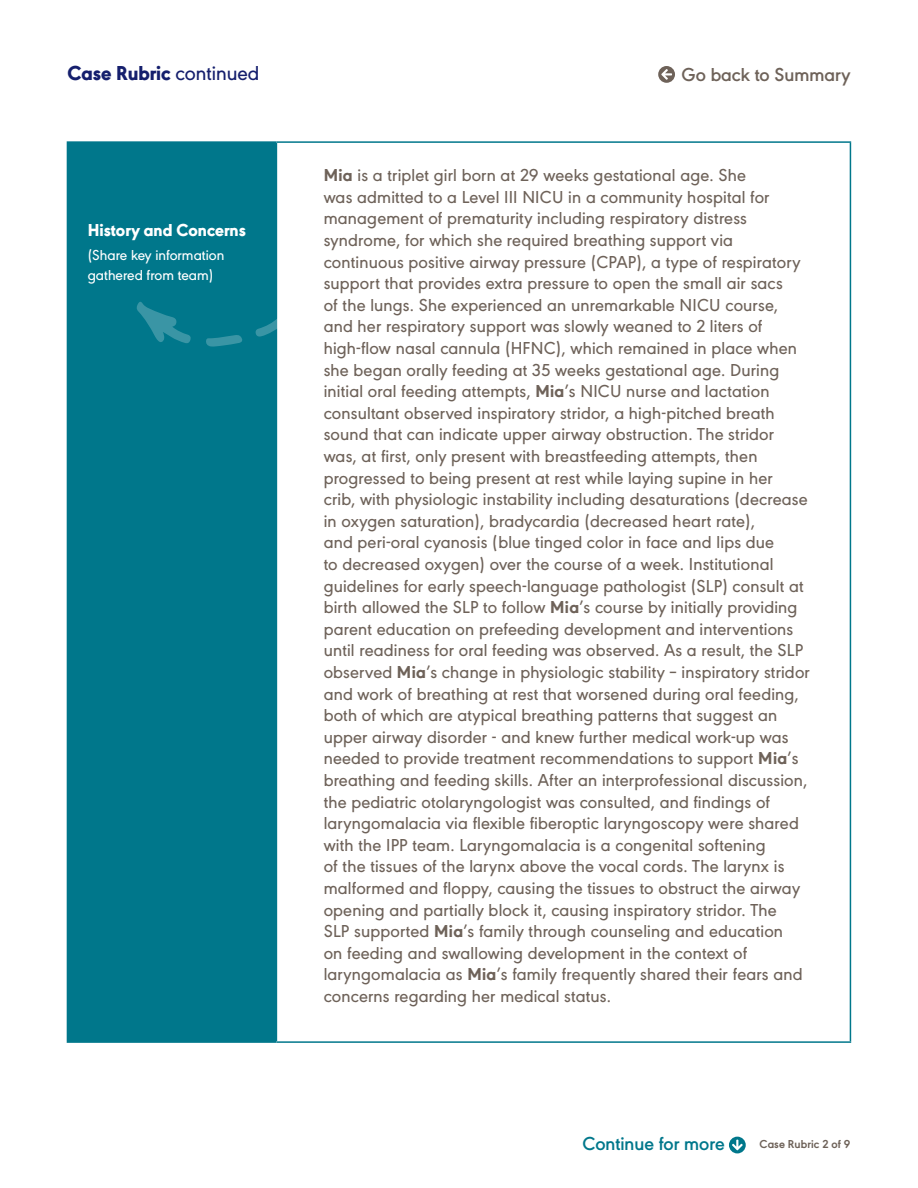
<style>
.page{position:relative;width:918px;height:1188px;background:#fff}
.page>*{position:absolute;margin:0;border:0;box-sizing:border-box;transform-origin:0 0}
.t1{font:800 21px "URW Geometric";color:#151f6d}
.t2{font:600 19.5px "URW Geometric";color:#6e6259}
.t3{font:600 19.5px "URW Geometric";color:#00778b}
._13_Table_Body_Text{font:500 18px/21.6px "URW Geometric";letter-spacing:.01em;color:#6e6259}
._11_Table_Header{font:800 18px "URW Geometric";color:#fff}
.t4{font:500 15px/19.5px "URW Geometric";color:#fff}
.t5{font:700 12px "URW Geometric";letter-spacing:.01em;color:#6e6259}
.s1{font-weight:500}
.s2{font-weight:800}
</style>
<div class="page">
<svg style="left:658px;top:66px;width:17px;height:17px"></svg>
<div style="left:67px;top:142px;width:209px;height:900px;background:#00778b"></div>
<hr style="left:67px;top:141px;width:209px;height:2px;background:#00778b">
<hr style="left:276px;top:141px;width:575px;height:2px;background:#00778b">
<hr style="left:276px;top:143px;width:1px;height:898px;background:#00778b">
<hr style="left:850px;top:143px;width:1px;height:898px;background:#00778b">
<hr style="left:67px;top:1041px;width:209px;height:2px;background:#00778b">
<hr style="left:276px;top:1041px;width:575px;height:2px;background:#00778b">
<svg style="left:206px;top:335px;width:36px;height:12px"></svg>
<svg style="left:136px;top:302px;width:55px;height:41px"></svg>
<svg style="left:255px;top:291px;width:23px;height:46px"></svg>
<svg style="left:729px;top:1137px;width:17px;height:16px"></svg>
<p class="t1" style="left:68px;top:58px;width:193px">Case Rubric <span class="s1">continued</span></p>
<p class="_11_Table_Header" style="left:88px;top:216px;width:160px">History and Concerns</p>
<p class="t4" style="left:88px;top:244px;width:138px">(Share key information gathered from team)</p>
<p class="t2" style="left:682px;top:60px;width:170px">Go back to Summary</p>
<p class="_13_Table_Body_Text" style="left:324px;top:163px;width:488px"><span class="s2">Mia</span> is a triplet girl born at 29 weeks gestational age. She<br>was admitted to a Level III NICU in a community hospital for management of prematurity including respiratory distress syndrome, for which she required breathing support via continuous positive airway pressure (CPAP), a type of respiratory support that provides extra pressure to open the small air sacs<br>of the lungs. She experienced an unremarkable NICU course, and her respiratory support was slowly weaned to 2 liters of high-flow nasal cannula (HFNC), which remained in place when she began orally feeding at 35 weeks gestational age. During initial oral feeding attempts, <span class="s2">Mia</span>’s NICU nurse and lactation consultant observed inspiratory stridor, a high-pitched breath sound that can indicate upper airway obstruction. The stridor was, at first, only present with breastfeeding attempts, then progressed to being present at rest while laying supine in her<br>crib, with physiologic instability including desaturations (decrease in oxygen saturation), bradycardia (decreased heart rate),<br>and peri-oral cyanosis (blue tinged color in face and lips due<br>to decreased oxygen) over the course of a week. Institutional guidelines for early speech-language pathologist (SLP) consult at birth allowed the SLP to follow <span class="s2">Mia</span>’s course by initially providing parent education on prefeeding development and interventions until readiness for oral feeding was observed. As a result, the SLP observed <span class="s2">Mia</span>’s change in physiologic stability – inspiratory stridor and work of breathing at rest that worsened during oral feeding, both of which are atypical breathing patterns that suggest an upper airway disorder - and knew further medical work-up was needed to provide treatment recommendations to support <span class="s2">Mia</span>’s breathing and feeding skills. After an interprofessional discussion, the pediatric otolaryngologist was consulted, and findings of laryngomalacia via flexible fiberoptic laryngoscopy were shared with the IPP team. Laryngomalacia is a congenital softening<br>of the tissues of the larynx above the vocal cords. The larynx is malformed and floppy, causing the tissues to obstruct the airway opening and partially block it, causing inspiratory stridor. The<br>SLP supported <span class="s2">Mia</span>’s family through counseling and education<br>on feeding and swallowing development in the context of laryngomalacia as <span class="s2">Mia</span>’s family frequently shared their fears and concerns regarding her medical status.</p>
<p class="t3" style="left:582px;top:1129px;width:144px">Continue for more</p>
<p class="t5" style="left:760px;top:1135px;width:92px">Case Rubric 2 of 9</p>
</div>
